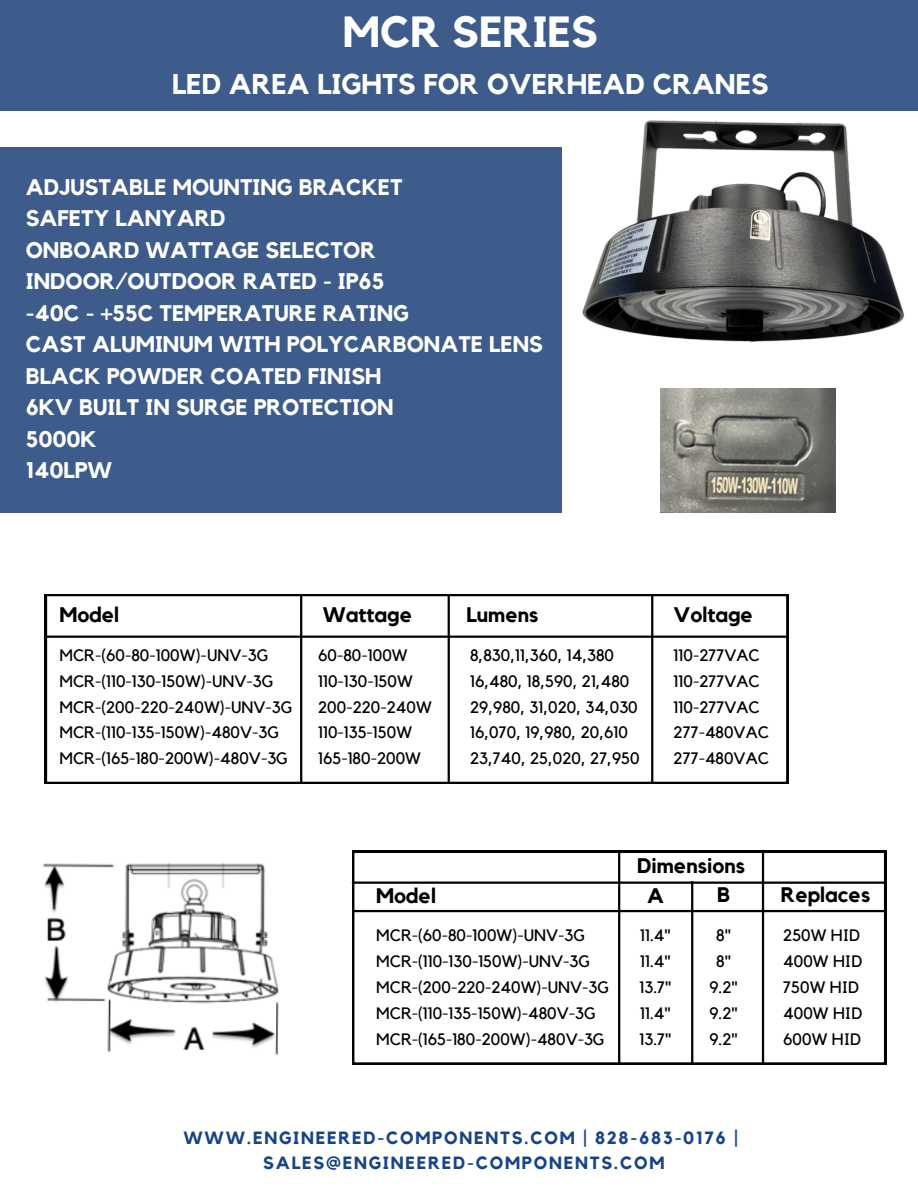
<style>
.page{position:relative;width:918px;height:1188px;background:#fff}
.page>*{position:absolute;margin:0;border:0;box-sizing:border-box;transform-origin:0 0}
.t1{font:700 43.5px "Kollektif";color:#fff}
.t2{font:700 28.5px "Kollektif";color:#fff}
.t3{font:700 22.5px "Kollektif";color:#fff}
.t4{font:700 21px "Kollektif";color:#000}
.t5{font:700 17.7px "Kollektif";letter-spacing:.1em;color:#174389}
.t6{font:16.5px "Kollektif";color:#000}
</style>
<div class="page">
<img style="left:582px;top:120px;width:323px;height:222px">
<div style="left:0;top:0;width:918px;height:111px;background:#3e5c8b"></div>
<img style="left:42px;top:863px;width:237px;height:193px">
<svg style="left:352px;top:851px;width:534px;height:214px"></svg>
<hr style="left:618px;top:851px;width:2px;height:214px;background:#000">
<hr style="left:762px;top:851px;width:2px;height:214px;background:#000">
<hr style="left:352px;top:882px;width:534px;height:2px;background:#000">
<hr style="left:691px;top:881px;width:2px;height:184px;background:#000">
<hr style="left:352px;top:910px;width:535px;height:2px;background:#000">
<div style="left:0;top:147px;width:561px;height:365px;background:#3e5c8b"></div>
<img style="left:660px;top:389px;width:176px;height:123px">
<svg style="left:45px;top:594px;width:743px;height:190px"></svg>
<hr style="left:45px;top:636px;width:743px;height:2px;background:#000">
<hr style="left:300px;top:594px;width:2px;height:190px;background:#000">
<hr style="left:448px;top:594px;width:2px;height:190px;background:#000">
<hr style="left:651px;top:594px;width:2px;height:190px;background:#000">
<p class="t1" style="left:343px;top:12px;width:256px">MCR SERIES</p>
<p class="t2" style="left:172px;top:71px;width:598px">LED AREA LIGHTS FOR OVERHEAD CRANES</p>
<p class="t3" style="left:26px;top:177px;width:378px">ADJUSTABLE MOUNTING BRACKET</p>
<p class="t3" style="left:26px;top:208px;width:201px">SAFETY LANYARD</p>
<p class="t3" style="left:26px;top:240px;width:352px">ONBOARD WATTAGE SELECTOR</p>
<p class="t3" style="left:26px;top:271px;width:360px">INDOOR/OUTDOOR RATED - IP65</p>
<p class="t3" style="left:26px;top:303px;width:385px">-40C - +55C TEMPERATURE RATING</p>
<p class="t3" style="left:26px;top:334px;width:519px">CAST ALUMINUM WITH POLYCARBONATE LENS</p>
<p class="t3" style="left:26px;top:366px;width:357px">BLACK POWDER COATED FINISH</p>
<p class="t3" style="left:26px;top:397px;width:369px">6KV BUILT IN SURGE PROTECTION</p>
<p class="t3" style="left:26px;top:429px;width:72px">5000K</p>
<p class="t3" style="left:26px;top:460px;width:88px">140LPW</p>
<p class="t4" style="left:59px;top:605px;width:61px">Model</p>
<p class="t4" style="left:323px;top:605px;width:91px">Wattage</p>
<p class="t4" style="left:466px;top:605px;width:74px">Lumens</p>
<p class="t4" style="left:674px;top:605px;width:81px">Voltage</p>
<p class="t6" style="left:59px;top:647px;width:211px">MCR-(60-80-100W)-UNV-3G</p>
<p class="t6" style="left:59px;top:673px;width:216px">MCR-(110-130-150W)-UNV-3G</p>
<p class="t6" style="left:59px;top:699px;width:235px">MCR-(200-220-240W)-UNV-3G</p>
<p class="t6" style="left:59px;top:725px;width:221px">MCR-(110-135-150W)-480V-3G</p>
<p class="t6" style="left:59px;top:751px;width:230px">MCR-(165-180-200W)-480V-3G</p>
<p class="t6" style="left:674px;top:647px;width:88px">110-277VAC</p>
<p class="t6" style="left:674px;top:673px;width:88px">110-277VAC</p>
<p class="t6" style="left:674px;top:699px;width:88px">110-277VAC</p>
<p class="t6" style="left:674px;top:725px;width:97px">277-480VAC</p>
<p class="t6" style="left:674px;top:751px;width:97px">277-480VAC</p>
<p class="t6" style="left:318px;top:647px;width:91px">60-80-100W</p>
<p class="t6" style="left:318px;top:673px;width:96px">110-130-150W</p>
<p class="t6" style="left:318px;top:699px;width:115px">200-220-240W</p>
<p class="t6" style="left:318px;top:725px;width:95px">110-135-150W</p>
<p class="t6" style="left:318px;top:751px;width:104px">165-180-200W</p>
<p class="t6" style="left:470px;top:647px;width:146px">8,830,11,360, 14,380</p>
<p class="t6" style="left:470px;top:673px;width:161px">16,480, 18,590, 21,480</p>
<p class="t6" style="left:470px;top:699px;width:169px">29,980, 31,020, 34,030</p>
<p class="t6" style="left:470px;top:725px;width:159px">16,070, 19,980, 20,610</p>
<p class="t6" style="left:470px;top:751px;width:171px">23,740, 25,020, 27,950</p>
<p class="t4" style="left:376px;top:886px;width:61px">Model</p>
<p class="t6" style="left:376px;top:928px;width:211px">MCR-(60-80-100W)-UNV-3G</p>
<p class="t6" style="left:376px;top:954px;width:216px">MCR-(110-130-150W)-UNV-3G</p>
<p class="t6" style="left:376px;top:980px;width:235px">MCR-(200-220-240W)-UNV-3G</p>
<p class="t6" style="left:376px;top:1006px;width:221px">MCR-(110-135-150W)-480V-3G</p>
<p class="t6" style="left:376px;top:1032px;width:230px">MCR-(165-180-200W)-480V-3G</p>
<p class="t4" style="left:637px;top:856px;width:109px">Dimensions</p>
<p class="t4" style="left:647px;top:886px;width:18px">A</p>
<p class="t4" style="left:717px;top:885px;width:14px">B</p>
<p class="t4" style="left:781px;top:885px;width:91px">Replaces</p>
<p class="t6" style="left:640px;top:928px;width:32px">11.4"</p>
<p class="t6" style="left:640px;top:954px;width:32px">11.4"</p>
<p class="t6" style="left:640px;top:980px;width:34px">13.7"</p>
<p class="t6" style="left:640px;top:1006px;width:32px">11.4"</p>
<p class="t6" style="left:640px;top:1032px;width:34px">13.7"</p>
<p class="t6" style="left:716px;top:928px;width:16px">8"</p>
<p class="t6" style="left:716px;top:954px;width:16px">8"</p>
<p class="t6" style="left:709px;top:980px;width:30px">9.2"</p>
<p class="t6" style="left:709px;top:1006px;width:30px">9.2"</p>
<p class="t6" style="left:709px;top:1032px;width:30px">9.2"</p>
<p class="t6" style="left:783px;top:928px;width:79px">250W HID</p>
<p class="t6" style="left:783px;top:954px;width:81px">400W HID</p>
<p class="t6" style="left:783px;top:980px;width:78px">750W HID</p>
<p class="t6" style="left:783px;top:1006px;width:81px">400W HID</p>
<p class="t6" style="left:783px;top:1032px;width:80px">600W HID</p>
<p class="t5" style="left:183px;top:1130px;width:556px">WWW.ENGINEERED-COMPONENTS.COM | 828-683-0176 |</p>
<p class="t5" style="left:263px;top:1155px;width:403px">SALES@ENGINEERED-COMPONENTS.COM</p>
</div>
